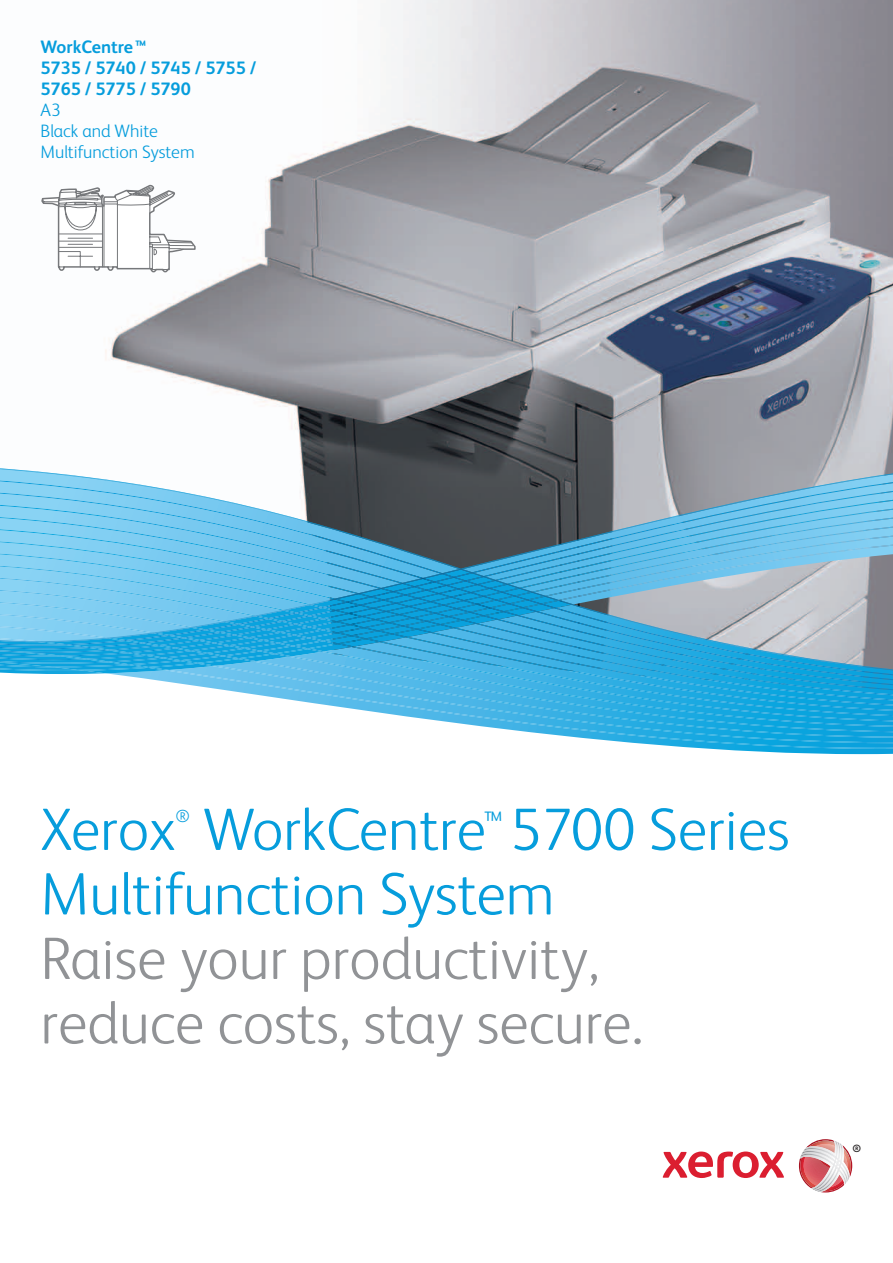
<style>
.page{position:relative;width:893px;height:1263px;background:#fff}
.page>*{position:absolute;margin:0;border:0;box-sizing:border-box;transform-origin:0 0}
.t1{font:300 60px/64.5px "Xerox Sans";color:#069ddc}
.t2{font:300 60px/64.5px "Xerox Sans";color:#919396}
.t3{font:700 18px/21px "Xerox Sans";color:#069ddc}
.t4{font:300 18px/21px "Xerox Sans";color:#069ddc}
.t5{font:300 17.55px "Xerox Sans";color:#069ddc}
.t6{font:700 10.5px "Xerox Sans";color:#231f20}
</style>
<div class="page">
<svg style="left:663px;top:1151px;width:121px;height:27px"></svg>
<svg style="left:799px;top:1139px;width:53px;height:53px"></svg>
<img style="left:813px;top:1141px;width:27px;height:49px">
<img style="left:105px;top:0;width:788px;height:467px">
<svg style="left:714px;top:749px;width:179px;height:5px"></svg>
<svg style="left:0;top:467px;width:893px;height:7px"></svg>
<svg style="left:0;top:469px;width:460px;height:5px"></svg>
<svg style="left:488px;top:727px;width:405px;height:22px"></svg>
<svg style="left:0;top:474px;width:893px;height:253px;background:#6ab3d4"></svg>
<img style="left:0;top:650px;width:33px;height:3px">
<svg style="left:41px;top:185px;width:155px;height:87px"></svg>
<p class="t3" style="left:40px;top:36px;width:217px">WorkCentre™<br>5735 / 5740 / 5745 / 5755 /<br>5765 / 5775 / 5790</p>
<p class="t4" style="left:40px;top:98px;width:156px">A3<br>Black and White<br>Multifunction System</p>
<h1 class="t1" style="left:41px;top:794px;width:751px;text-indent:163px">WorkCentre<sup>™</sup> 5700 Series<br>Multifunction System</h1>
<h1 class="t2" style="left:41px;top:923px;width:604px">Raise your productivity, reduce costs, stay secure.</h1>
<h1 class="t1" style="left:40px;top:794px;width:136px">Xerox</h1>
<p class="t5" style="left:175px;top:804px;width:16px">®</p>
<p class="t6" style="left:852px;top:1141px;width:10px">®</p>
</div>
